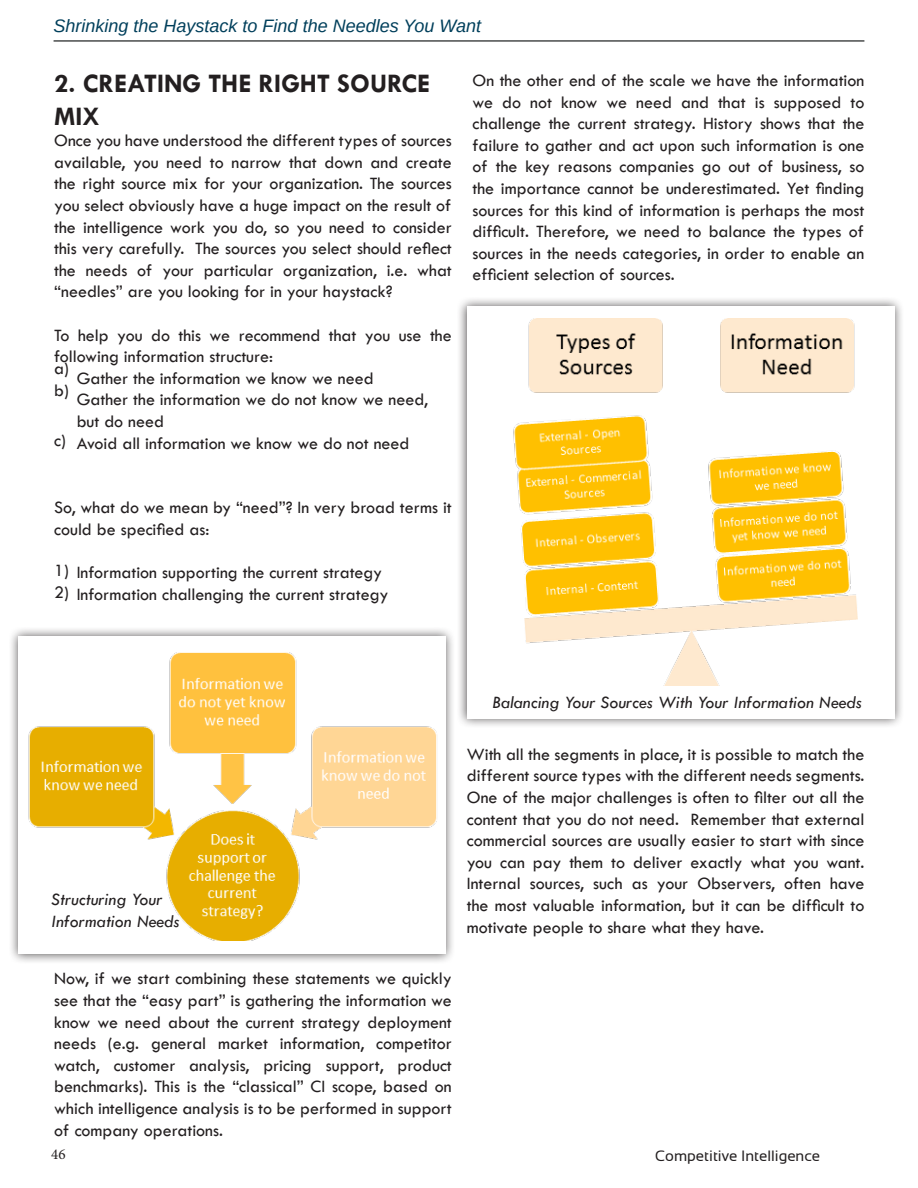
<style>
.page{position:relative;width:918px;height:1188px;background:#fff}
.page>*{position:absolute;margin:0;border:0;box-sizing:border-box;transform-origin:0 0}
.t1{font:700 27px/32.4px "Tw Cen";color:#231f20}
.t2{font:18px/21.6px "Tw Cen";color:#231f20;text-align:justify}
.t3{font:italic 18px "Tw Cen";color:#231f20}
.t4{font:italic 18px "Arimo";color:#003f5b}
.t5{font:15px "Sansation";color:#231f20}
.t6{font:15px "Minion Pro";color:#231f20}
</style>
<div class="page">
<hr style="left:54px;top:40px;width:810px;height:2px;background:#4a4c4c">
<div style="left:8px;top:626px;width:448px;height:338px;background:#231f20;opacity:.75"></div>
<div style="left:18px;top:636px;width:428px;height:318px;background:#fff"></div>
<div style="left:457px;top:296px;width:447px;height:432px;background:#231f20;opacity:.75"></div>
<div style="left:467px;top:306px;width:427px;height:412px;background:#fff"></div>
<img style="left:8px;top:653px;width:429px;height:288px">
<img style="left:513px;top:318px;width:345px;height:367px">
<p class="t4" style="left:54px;top:14px;width:429px">Shrinking the Haystack to Find the Needles You Want</p>
<p class="t1" style="left:54px;top:67px;width:378px">2. CREATING THE RIGHT SOURCE<br>MIX</p>
<p class="t2" style="left:54px;top:130px;width:399px">Once you have understood the different types of sources available, you need to narrow that down and create the right source mix for your organization. The sources you select obviously have a huge impact on the result of the intelligence work you do, so you need to consider this very carefully. The sources you select should reflect the needs of your particular organization, i.e. what “needles” are you looking for in your haystack?</p>
<p class="t2" style="left:54px;top:324px;width:399px">To help you do this we recommend that you use the following information structure:</p>
<p class="t2" style="left:77px;top:367px;width:298px">Gather the information we know we need</p>
<p class="t2" style="left:77px;top:389px;width:353px">Gather the information we do not know we need, but do need</p>
<p class="t2" style="left:77px;top:432px;width:334px">Avoid all information we know we do not need</p>
<p class="t2" style="left:54px;top:357px;width:16px">a)</p>
<p class="t2" style="left:54px;top:379px;width:16px">b)</p>
<p class="t2" style="left:54px;top:429px;width:13px">c)</p>
<p class="t2" style="left:54px;top:497px;width:399px">So, what do we mean by “need”? In very broad terms it could be specified as:</p>
<p class="t2" style="left:54px;top:562px;width:329px">1) Information supporting the current strategy</p>
<p class="t2" style="left:54px;top:583px;width:336px">2) Information challenging the current strategy</p>
<p class="t2" style="left:472px;top:69px;width:393px">On the other end of the scale we have the information we do not know we need and that is supposed to challenge the current strategy. History shows that the failure to gather and act upon such information is one of the key reasons companies go out of business, so the importance cannot be underestimated. Yet finding sources for this kind of information is perhaps the most difficult. Therefore, we need to balance the types of sources in the needs categories, in order to enable an efficient selection of sources.</p>
<p class="t3" style="left:51px;top:889px;width:113px">Structuring Your</p>
<p class="t3" style="left:51px;top:910px;width:130px">Information Needs</p>
<p class="t2" style="left:54px;top:968px;width:399px">Now, if we start combining these statements we quickly see that the “easy part” is gathering the information we know we need about the current strategy deployment needs (e.g. general market information, competitor watch, customer analysis, pricing support, product benchmarks). This is the “classical” CI scope, based on which intelligence analysis is to be performed in support of company operations.</p>
<p class="t3" style="left:492px;top:692px;width:371px">Balancing Your Sources With Your Information Needs</p>
<p class="t2" style="left:467px;top:743px;width:399px">With all the segments in place, it is possible to match the different source types with the different needs segments.<br>One of the major challenges is often to filter out all the content that you do not need. Remember that external commercial sources are usually easier to start with since you can pay them to deliver exactly what you want.<br>Internal sources, such as your Observers, often have the most valuable information, but it can be difficult to motivate people to share what they have.</p>
<p class="t6" style="left:51px;top:1144px;width:16px">46</p>
<p class="t5" style="left:655px;top:1148px;width:167px">Competitive Intelligence</p>
</div>
